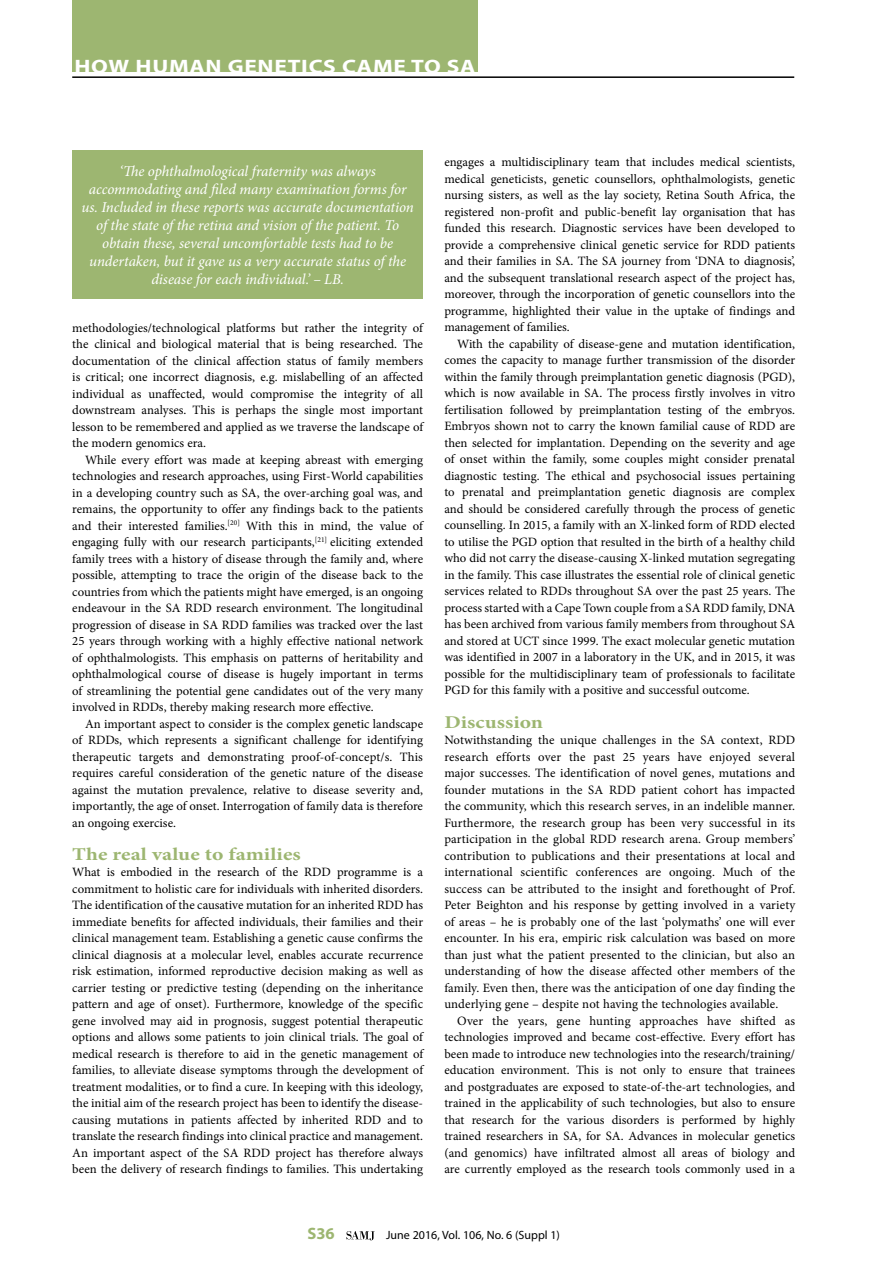
<style>
.page{position:relative;width:893px;height:1263px;background:#fff}
.page>*{position:absolute;margin:0;border:0;box-sizing:border-box;transform-origin:0 0}
.t1{font:700 19.5px "Myriad Pro";letter-spacing:.03em;color:#fff;scale:1.2 1}
.t2{font:700 18px "Minion Pro";color:#9db671;scale:1.2 1}
.t3{font:700 16.5px "Myriad Pro";color:#9db671}
.t4{font:italic 15px/18px "Minion Pro";letter-spacing:-.01em;color:#fff;text-align:center}
.t5{font:12.75px/16.5px "Minion Pro";color:#000;text-align:justify}
.t6{font:12px "Myriad Pro";color:#000}
.s1{font-style:normal}
</style>
<div class="page">
<svg style="left:346px;top:1231px;width:29px;height:9px"></svg>
<hr style="left:72px;top:76px;width:722px;height:2px;background:#000">
<div style="left:72px;top:0;width:406px;height:72px;background:#9db671"></div>
<div style="left:72px;top:150px;width:351px;height:149px;background:#9db671"></div>
<h1 class="t1" style="left:74px;top:54px;width:336px">HOW HUMAN GENETICS CAME TO SA</h1>
<p class="t4" style="left:81px;top:162px;width:334px">‘The ophthalmological fraternity was always accommodating and filed many examination forms for us. Included in these reports was accurate documentation of the state of the retina and vision of the patient. To obtain these, several uncomfortable tests had to be undertaken, but it gave us a very accurate status of the disease for each individual.’ <span class="s1">–</span> LB.</p>
<p class="t5" style="left:72px;top:319px;width:352px">methodologies/technological platforms but rather the integrity of the clinical and biological material that is being researched. The documentation of the clinical affection status of family members is critical; one incorrect diagnosis, e.g. mislabelling of an affected individual as unaffected, would compromise the integrity of all downstream analyses. This is perhaps the single most important lesson to be remembered and applied as we traverse the landscape of the modern genomics era.</p>
<p class="t5" style="left:72px;top:451px;width:352px;text-indent:13px">While every effort was made at keeping abreast with emerging technologies and research approaches, using First-World capabilities in a developing country such as SA, the over-arching goal was, and remains, the opportunity to offer any findings back to the patients and their interested families.<sup>[20]</sup> With this in mind, the value of engaging fully with our research participants,<sup>[21]</sup> eliciting extended family trees with a history of disease through the family and, where possible, attempting to trace the origin of the disease back to the countries from which the patients might have emerged, is an ongoing endeavour in the SA RDD research environment. The longitudinal progression of disease in SA RDD families was tracked over the last 25 years through working with a highly effective national network of ophthalmologists. This emphasis on patterns of heritability and ophthalmological course of disease is hugely important in terms of streamlining the potential gene candidates out of the very many involved in RDDs, thereby making research more effective.</p>
<p class="t5" style="left:72px;top:715px;width:352px;text-indent:13px">An important aspect to consider is the complex genetic landscape of RDDs, which represents a significant challenge for identifying therapeutic targets and demonstrating proof-of-concept/s. This requires careful consideration of the genetic nature of the disease against the mutation prevalence, relative to disease severity and, importantly, the age of onset. Interrogation of family data is therefore an ongoing exercise.</p>
<h2 class="t2" style="left:72px;top:841px;width:192px">The real value to families</h2>
<p class="t5" style="left:72px;top:864px;width:352px">What is embodied in the research of the RDD programme is a commitment to holistic care for individuals with inherited disorders.<br>The identification of the causative mutation for an inherited RDD has immediate benefits for affected individuals, their families and their clinical management team. Establishing a genetic cause confirms the clinical diagnosis at a molecular level, enables accurate recurrence risk estimation, informed reproductive decision making as well as carrier testing or predictive testing (depending on the inheritance pattern and age of onset). Furthermore, knowledge of the specific gene involved may aid in prognosis, suggest potential therapeutic options and allows some patients to join clinical trials. The goal of medical research is therefore to aid in the genetic management of families, to alleviate disease symptoms through the development of treatment modalities, or to find a cure. In keeping with this ideology, the initial aim of the research project has been to identify the disease&shy;causing mutations in patients affected by inherited RDD and to translate the research findings into clinical practice and management.<br>An important aspect of the SA RDD project has therefore always been the delivery of research findings to families. This undertaking</p>
<p class="t5" style="left:444px;top:154px;width:352px">engages a multidisciplinary team that includes medical scientists, medical geneticists, genetic counsellors, ophthalmologists, genetic nursing sisters, as well as the lay society, Retina South Africa, the registered non-profit and public-benefit lay organisation that has funded this research. Diagnostic services have been developed to provide a comprehensive clinical genetic service for RDD patients and their families in SA. The SA journey from ‘DNA to diagnosis’, and the subsequent translational research aspect of the project has, moreover, through the incorporation of genetic counsellors into the programme, highlighted their value in the uptake of findings and management of families.</p>
<p class="t5" style="left:444px;top:336px;width:352px;text-indent:13px">With the capability of disease-gene and mutation identification, comes the capacity to manage further transmission of the disorder within the family through preimplantation genetic diagnosis (PGD), which is now available in SA. The process firstly involves in vitro fertilisation followed by preimplantation testing of the embryos.<br>Embryos shown not to carry the known familial cause of RDD are then selected for implantation. Depending on the severity and age of onset within the family, some couples might consider prenatal diagnostic testing. The ethical and psychosocial issues pertaining to prenatal and preimplantation genetic diagnosis are complex and should be considered carefully through the process of genetic counselling. In 2015, a family with an X-linked form of RDD elected to utilise the PGD option that resulted in the birth of a healthy child who did not carry the disease-causing X-linked mutation segregating in the family. This case illustrates the essential role of clinical genetic services related to RDDs throughout SA over the past 25 years. The process started with a Cape Town couple from a SA RDD family, DNA has been archived from various family members from throughout SA and stored at UCT since 1999. The exact molecular genetic mutation was identified in 2007 in a laboratory in the UK, and in 2015, it was possible for the multidisciplinary team of professionals to facilitate PGD for this family with a positive and successful outcome.</p>
<h2 class="t2" style="left:444px;top:709px;width:84px">Discussion</h2>
<p class="t5" style="left:444px;top:732px;width:352px">Notwithstanding the unique challenges in the SA context, RDD research efforts over the past 25 years have enjoyed several major successes. The identification of novel genes, mutations and founder mutations in the SA RDD patient cohort has impacted the community, which this research serves, in an indelible manner.<br>Furthermore, the research group has been very successful in its participation in the global RDD research arena. Group members’ contribution to publications and their presentations at local and international scientific conferences are ongoing. Much of the success can be attributed to the insight and forethought of Prof.<br>Peter Beighton and his response by getting involved in a variety of areas – he is probably one of the last ‘polymaths’ one will ever encounter. In his era, empiric risk calculation was based on more than just what the patient presented to the clinician, but also an understanding of how the disease affected other members of the family. Even then, there was the anticipation of one day finding the underlying gene – despite not having the technologies available.</p>
<p class="t5" style="left:444px;top:1012px;width:352px;text-indent:13px">Over the years, gene hunting approaches have shifted as technologies improved and became cost-effective. Every effort has been made to introduce new technologies into the research/training/ education environment. This is not only to ensure that trainees and postgraduates are exposed to state-of-the-art technologies, and trained in the applicability of such technologies, but also to ensure that research for the various disorders is performed by highly trained researchers in SA, for SA. Advances in molecular genetics (and genomics) have infiltrated almost all areas of biology and are currently employed as the research tools commonly used in a</p>
<p class="t3" style="left:307px;top:1223px;width:29px">S36</p>
<p class="t6" style="left:386px;top:1228px;width:175px">June 2016, Vol. 106, No. 6 (Suppl 1)</p>
</div>
